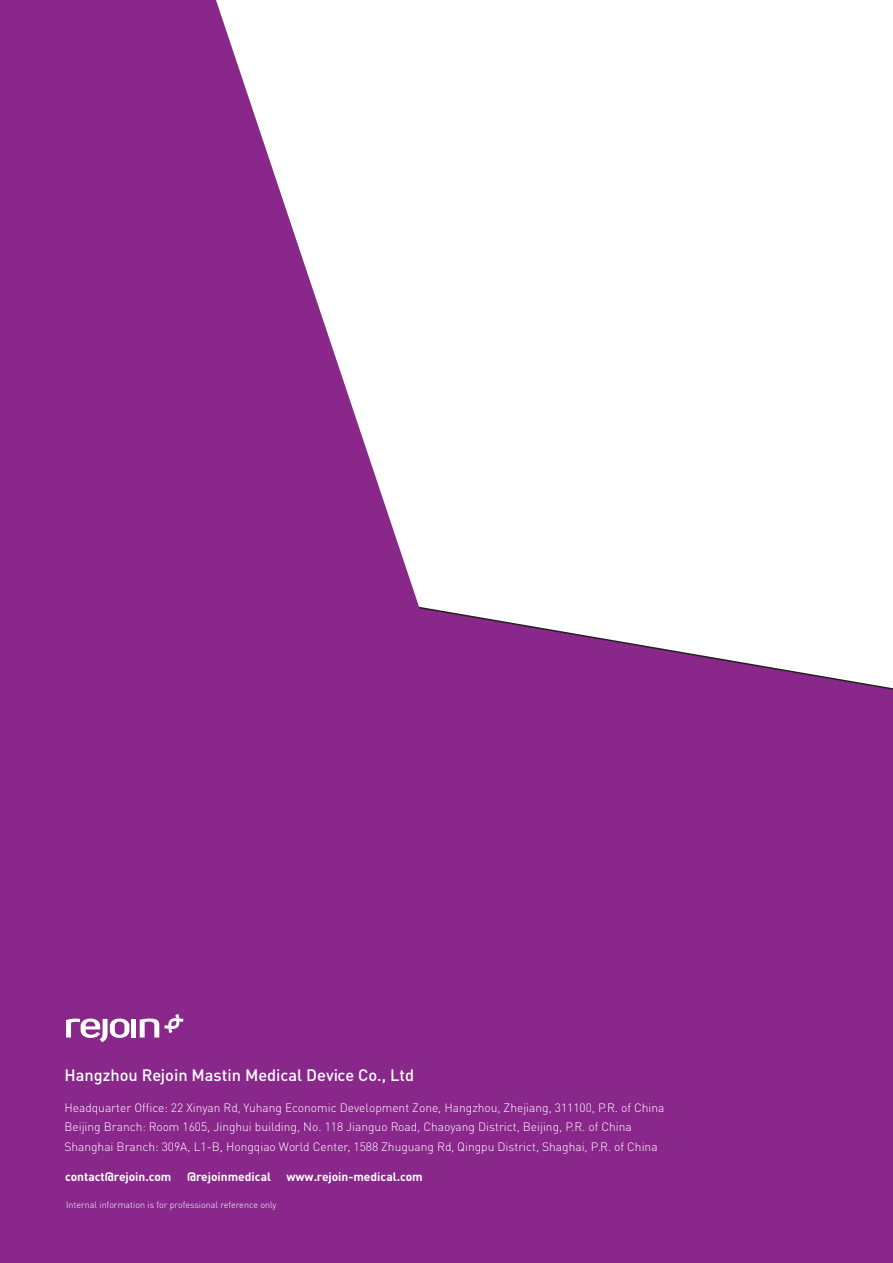
<style>
.page{position:relative;width:893px;height:1263px;background:#fff}
.page>*{position:absolute;margin:0;border:0;box-sizing:border-box;transform-origin:0 0}
.t1{font:500 16.35px "DIN Pro";color:#fff}
.t2{font:300 12px/19.5px "DIN Pro";color:#fff}
.t3{font:700 12px "DIN Pro";color:#fff}
.t4{font:300 9px "DIN Pro";color:#fff}
</style>
<div class="page">
<div style="left:0;top:613px;width:893px;height:650px;background:#89278b"></div>
<svg style="left:0;top:0;width:455px;height:867px;fill:#89278b"></svg>
<div style="left:131px;top:1019px;width:5px;height:18px;background:#fff"></div>
<svg style="left:140px;top:1014px;width:43px;height:23px"></svg>
<svg style="left:66px;top:1018px;width:63px;height:24px"></svg>
<h1 class="t1" style="left:64px;top:1062px;width:351px">Hangzhou Rejoin Mastin Medical Device Co., Ltd</h1>
<p class="t2" style="left:64px;top:1096px;width:602px">Headquarter Office: 22 Xinyan Rd, Yuhang Economic Development Zone, Hangzhou, Zhejiang, 311100, P.R. of China<br>Beijing Branch: Room 1605, Jinghui building, No. 118 Jianguo Road, Chaoyang District, Beijing, P.R. of China<br>Shanghai Branch: 309A, L1-B, Hongqiao World Center, 1588 Zhuguang Rd, Qingpu District, Shaghai, P.R. of China</p>
<p class="t3" style="left:65px;top:1167px;width:108px">contact@rejoin.com</p>
<p class="t3" style="left:187px;top:1166px;width:85px">@rejoinmedical</p>
<p class="t3" style="left:286px;top:1167px;width:138px">www.rejoin-medical.com</p>
<p class="t4" style="left:66px;top:1198px;width:212px">Internal information is for professional reference only</p>
</div>
